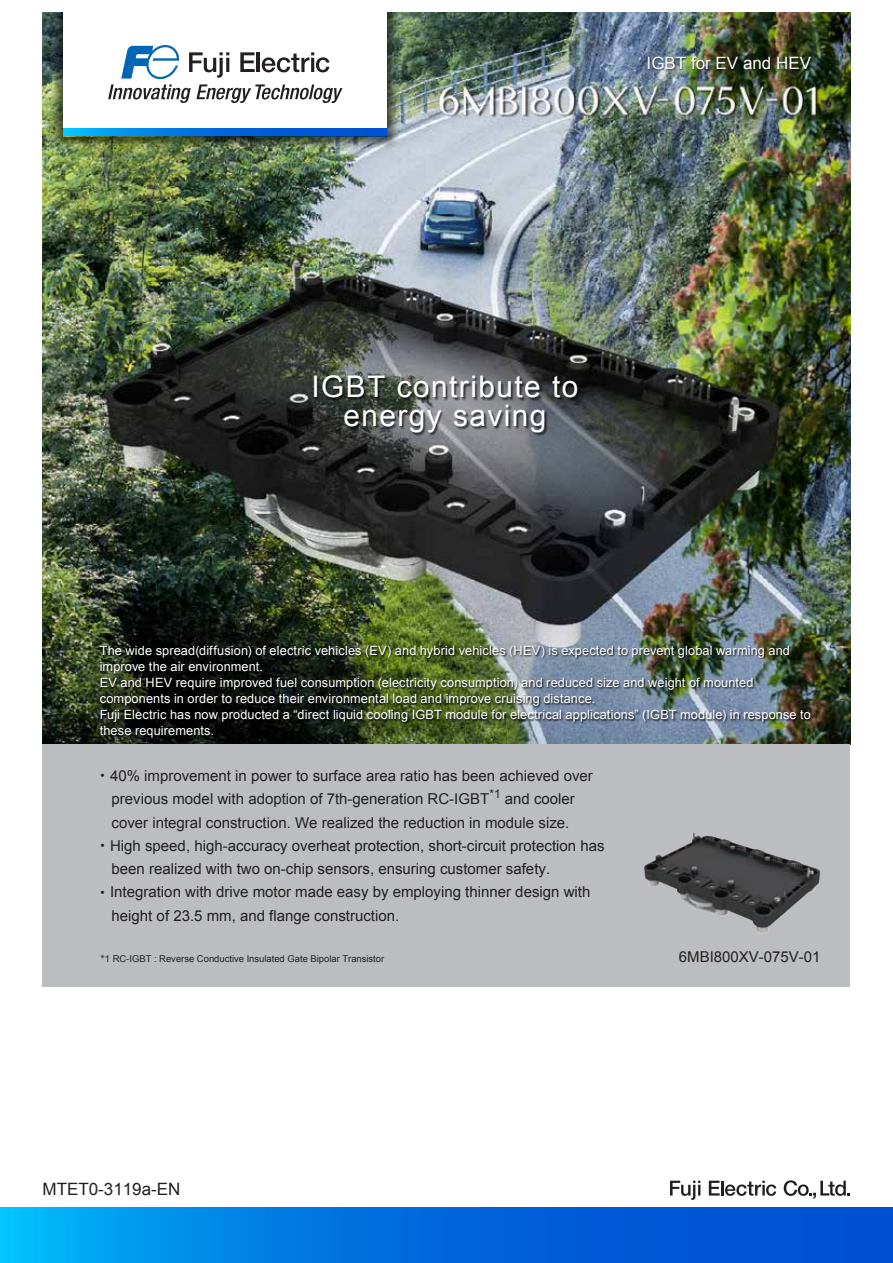
<style>
.page{position:relative;width:893px;height:1263px;background:#fff}
.page>*{position:absolute;margin:0;border:0;box-sizing:border-box;transform-origin:0 0}
.t1{font:29.7px/28.2px "Arial";letter-spacing:.05em;color:#fff;text-align:center}
.t2{font:16.95px "Arial";color:#fff}
.t3{font:16.95px "Arial";color:#231f20}
.t4{font:15px/23.4px "Arial";color:#231f20}
.t5{font:12.75px/15.9px "Arial";letter-spacing:.01em;color:#fff}
.t6{font:12px "Arial";color:#231f20}
.t7{font:9.45px "Arial";color:#231f20}
.s1{font-family:"Koz Go Pr 6 N"}
</style>
<div class="page">
<img style="left:43px;top:13px;width:807px;height:731px">
<img style="left:311px;top:371px;width:274px;height:69px">
<img style="left:645px;top:53px;width:170px;height:26px">
<img style="left:98px;top:642px;width:720px;height:102px">
<div style="left:43px;top:744px;width:807px;height:242px;background:#bcbdc0"></div>
<svg style="left:64px;top:128px;width:323px;height:8px;background:#0072df"></svg>
<div style="left:64px;top:0;width:323px;height:128px;background:#fff"></div>
<svg style="left:108px;top:45px;width:234px;height:58px"></svg>
<img style="left:644px;top:832px;width:177px;height:101px">
<svg style="left:0;top:1208px;width:893px;height:55px;background:#0071df"></svg>
<svg style="left:784px;top:1180px;width:66px;height:19px"></svg>
<svg style="left:670px;top:1181px;width:30px;height:19px"></svg>
<svg style="left:709px;top:1181px;width:67px;height:15px"></svg>
<h2 class="t2" style="left:647px;top:52px;width:166px">IGBT for EV and HEV</h2>
<h1 class="t1" style="left:312px;top:373px;width:268px">IGBT contribute to energy saving</h1>
<p class="t5" style="left:100px;top:643px;width:713px">The wide spread(diffusion) of electric vehicles (EV) and hybrid vehicles (HEV) is expected to prevent global warming and improve the air environment.<br>EV and HEV require improved fuel consumption (electricity consumption) and reduced size and weight of mounted components in order to reduce their environmental load and improve cruising distance.<br>Fuji Electric has now producted a “direct liquid cooling IGBT module for electrical applications” (IGBT module) in response to these requirements.</p>
<p class="t4" style="left:505px;top:764px;width:89px;text-indent:-410px"><span class="s1">・</span>40% improvement in power to surface area ratio has been achieved over and cooler</p>
<p class="t6" style="left:489px;top:786px;width:13px">1*</p>
<p class="t4" style="left:112px;top:788px;width:379px">previous model with adoption of 7th-generation RC-IGBT</p>
<p class="t4" style="left:112px;top:811px;width:459px">cover integral construction. We realized the reduction in module size.</p>
<p class="t4" style="left:95px;top:834px;width:511px"><span class="s1">・</span>High speed, high-accuracy overheat protection, short-circuit protection has</p>
<p class="t4" style="left:112px;top:857px;width:440px">been realized with two on-chip sensors, ensuring customer safety.</p>
<p class="t4" style="left:95px;top:880px;width:497px"><span class="s1">・</span>Integration with drive motor made easy by employing thinner design with</p>
<p class="t4" style="left:112px;top:904px;width:289px">height of 23.5 mm, and flange construction.</p>
<p class="t7" style="left:101px;top:953px;width:285px">1<span class="s1">*</span> RC-IGBT : Reverse Conductive Insulated Gate Bipolar Transistor</p>
<p class="t4" style="left:679px;top:946px;width:143px">6MBI800XV-075V-01</p>
<h2 class="t3" style="left:43px;top:1178px;width:139px">MTET0-3119 -a EN</h2>
</div>
